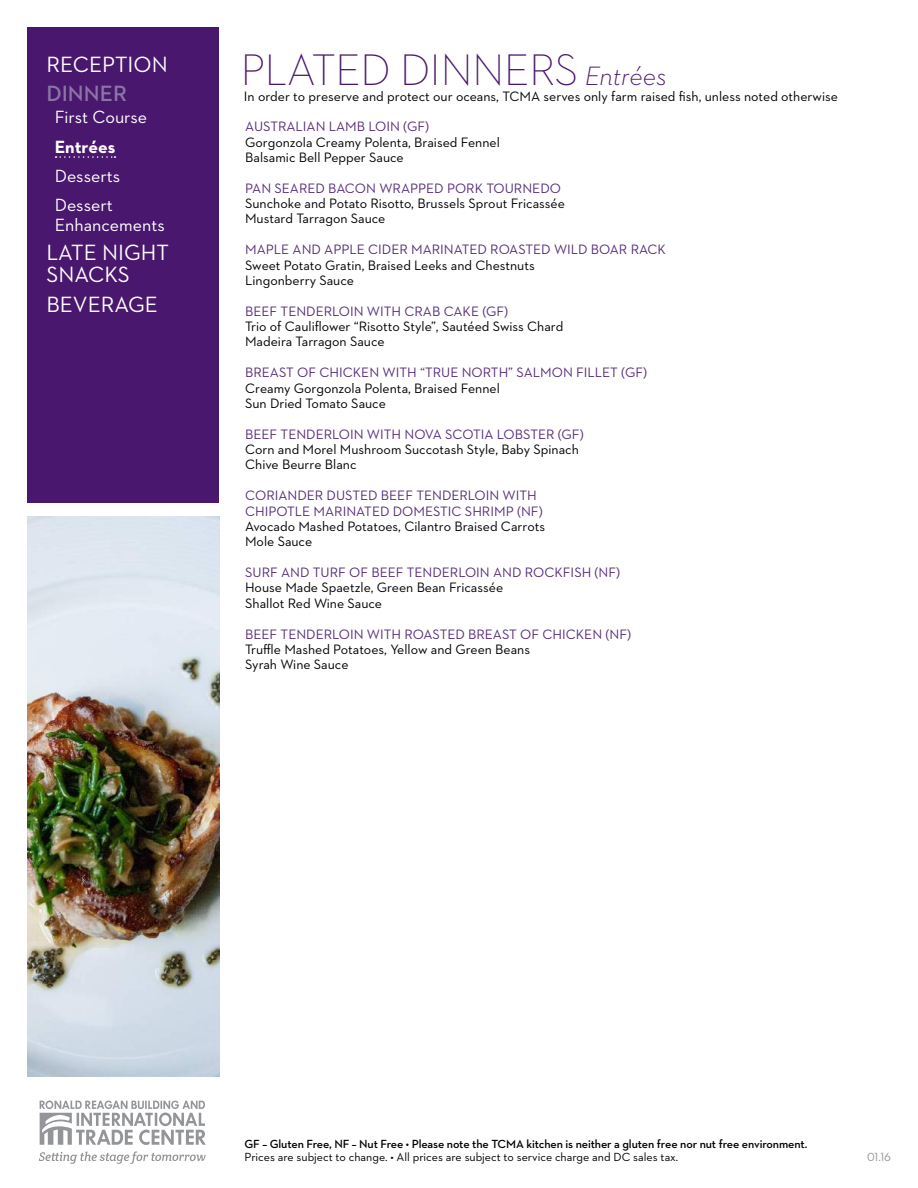
<style>
.page{position:relative;width:918px;height:1188px;background:#fff}
.page>*{position:absolute;margin:0;border:0;box-sizing:border-box;transform-origin:0 0}
.t1{font:300 45px "Neutraface 2 Display";color:#49176d}
.t2{font:22.5px/22.5px "Neutraface 2 Text";color:#fff}
.t3{font:600 22.5px "Neutraface 2 Text";color:#8b75a6}
.t4{font:18px/29.2px "Neutraface 2 Text";color:#fff}
.t5{font:700 18px "Neutraface 2 Text";letter-spacing:-.005em;color:#fff}
.t6{font:13.8px/15.3px "Neutraface 2 Text";color:#000}
.t7{font:13.8px/15.3px "Neutraface 2 Text";color:#552c77}
.t8{font:600 12px "Neutraface 2 Text";letter-spacing:-.01em;color:#000}
.t9{font:12px "Neutraface 2 Text";color:#000}
.t10{font:12px "Neutraface 2 Text";color:#939598}
.s1{font-family:"Neutraface 2 Text";font-style:italic;font-size:27px}
</style>
<div class="page">
<svg style="left:40px;top:1101px;width:166px;height:44px"></svg>
<svg style="left:39px;top:1151px;width:167px;height:13px"></svg>
<div style="left:27px;top:27px;width:192px;height:475px;background:#49176d"></div>
<svg style="left:56px;top:156px;width:60px;height:2px"></svg>
<img style="left:27px;top:516px;width:192px;height:561px">
<h2 class="t2" style="left:46px;top:52px;width:123px">RECEPTION</h2>
<h2 class="t3" style="left:46px;top:79px;width:82px">DINNER</h2>
<h3 class="t4" style="left:55px;top:102px;width:94px">First Course</h3>
<h3 class="t5" style="left:55px;top:135px;width:62px">Entrées</h3>
<h3 class="t4" style="left:55px;top:161px;width:67px">Desserts<br>Dessert</h3>
<h3 class="t4" style="left:55px;top:210px;width:111px">Enhancements</h3>
<h2 class="t2" style="left:46px;top:241px;width:124px">LATE NIGHT<br>SNACKS</h2>
<h2 class="t2" style="left:46px;top:292px;width:113px">BEVERAGE</h2>
<h1 class="t1" style="left:241px;top:46px;width:428px">PLATED DINNERS <span class="s1">Entrées</span></h1>
<p class="t6" style="left:244px;top:88px;width:596px">In order to preserve and protect our oceans, TCMA serves only farm raised fish, unless noted otherwise</p>
<p class="t7" style="left:245px;top:119px;width:185px">AUSTRALIAN LAMB LOIN (GF)</p>
<p class="t6" style="left:245px;top:134px;width:256px">Gorgonzola Creamy Polenta, Braised Fennel<br>Balsamic Bell Pepper Sauce</p>
<p class="t7" style="left:245px;top:180px;width:317px">PAN SEARED BACON WRAPPED PORK TOURNEDO</p>
<p class="t6" style="left:245px;top:196px;width:321px">Sunchoke and Potato Risotto, Brussels Sprout Fricassée<br>Mustard Tarragon Sauce</p>
<p class="t7" style="left:245px;top:242px;width:422px">MAPLE AND APPLE CIDER MARINATED ROASTED WILD BOAR RACK</p>
<p class="t6" style="left:245px;top:257px;width:291px">Sweet Potato Gratin, Braised Leeks and Chestnuts<br>Lingonberry Sauce</p>
<p class="t7" style="left:245px;top:303px;width:265px">BEEF TENDERLOIN WITH CRAB CAKE (GF)</p>
<p class="t6" style="left:245px;top:319px;width:320px">Trio of Cauliflower “Risotto Style”, Sautéed Swiss Chard<br>Madeira Tarragon Sauce</p>
<p class="t7" style="left:245px;top:365px;width:403px">BREAST OF CHICKEN WITH “TRUE NORTH” SALMON FILLET (GF)</p>
<p class="t6" style="left:245px;top:380px;width:256px">Creamy Gorgonzola Polenta, Braised Fennel<br>Sun Dried Tomato Sauce</p>
<p class="t7" style="left:245px;top:426px;width:340px">BEEF TENDERLOIN WITH NOVA SCOTIA LOBSTER (GF)</p>
<p class="t6" style="left:245px;top:442px;width:335px">Corn and Morel Mushroom Succotash Style, Baby Spinach<br>Chive Beurre Blanc</p>
<p class="t7" style="left:245px;top:488px;width:299px">CORIANDER DUSTED BEEF TENDERLOIN WITH<br>CHIPOTLE MARINATED DOMESTIC SHRIMP (NF)</p>
<p class="t6" style="left:245px;top:518px;width:301px">Avocado Mashed Potatoes, Cilantro Braised Carrots<br>Mole Sauce</p>
<p class="t7" style="left:245px;top:565px;width:377px">SURF AND TURF OF BEEF TENDERLOIN AND ROCKFISH (NF)</p>
<p class="t6" style="left:245px;top:580px;width:260px">House Made Spaetzle, Green Bean Fricassée<br>Shallot Red Wine Sauce</p>
<p class="t7" style="left:245px;top:626px;width:388px">BEEF TENDERLOIN WITH ROASTED BREAST OF CHICKEN (NF)</p>
<p class="t6" style="left:245px;top:641px;width:286px">Truffle Mashed Potatoes, Yellow and Green Beans<br>Syrah Wine Sauce</p>
<p class="t8" style="left:245px;top:1136px;width:564px">GF – Gluten Free, NF – Nut Free • Please note the TCMA kitchen is neither a gluten free nor nut free environment.</p>
<p class="t9" style="left:245px;top:1149px;width:435px">Prices are subject to change. • All prices are subject to service charge and DC sales tax.</p>
<p class="t10" style="left:867px;top:1149px;width:25px">01.16</p>
</div>
